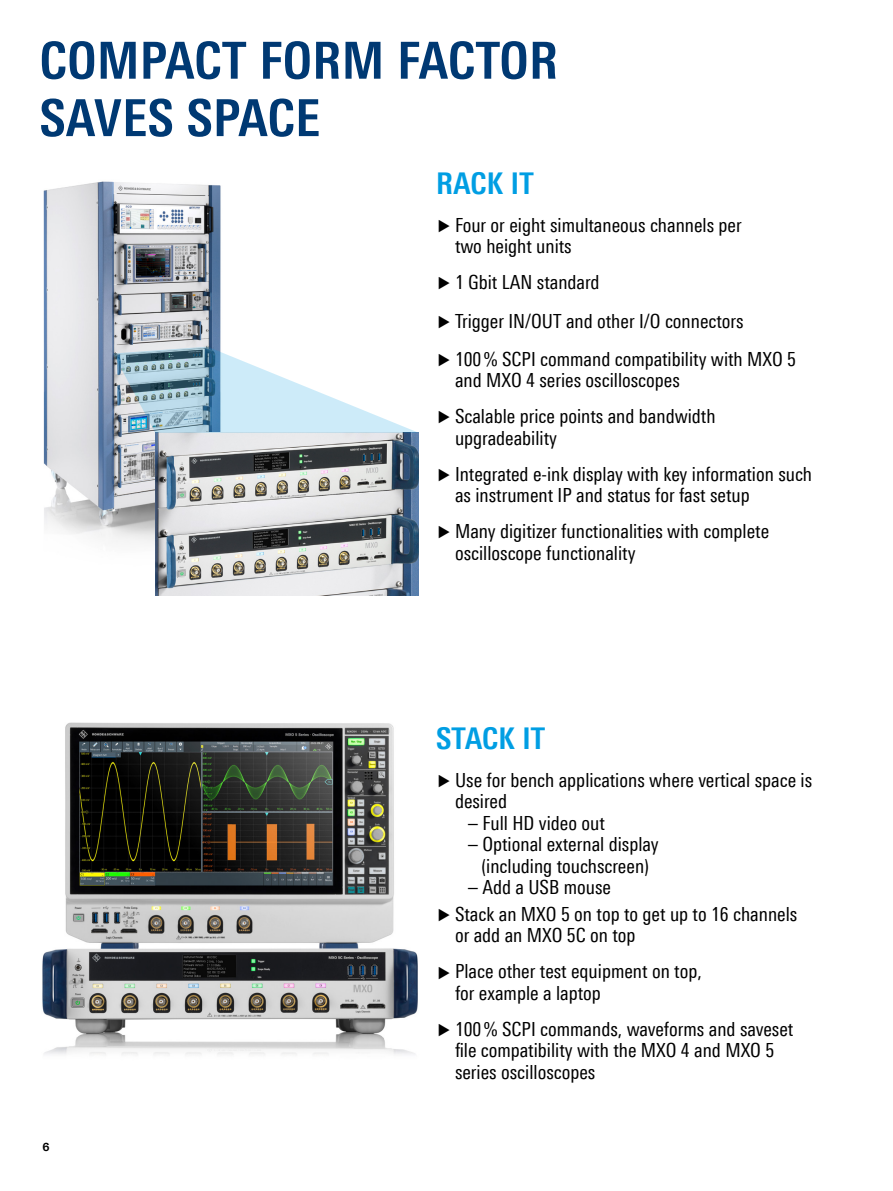
<style>
.page{position:relative;width:893px;height:1191px;background:#fff}
.page>*{position:absolute;margin:0;border:0;box-sizing:border-box;transform-origin:0 0}
.Seiten_Headline_34Pt_blau_IVZ{font:700 condensed 51px/57.4px "Linotype Universfor RS";letter-spacing:.01em;color:#003973}
.Seiten_Headline_20Pt_cyan{font:700 condensed 30px "Linotype Universfor RS";letter-spacing:.01em;color:#009ee3}
.t1{font:condensed 19.5px/21.5px "Linotype Universfor RS";color:#000}
.t2{font:700 11.25px "Linotype Universfor RS";color:#000}
.s1{font-weight:300;font-stretch:normal;font-size:15.6px}
</style>
<div class="page">
<img style="left:43px;top:181px;width:188px;height:415px">
<img style="left:42px;top:722px;width:376px;height:333px">
<img style="left:155px;top:433px;width:264px;height:162px">
<svg style="left:113px;top:347px;width:306px;height:86px"></svg>
<p class="Seiten_Headline_34Pt_blau_IVZ" style="left:40px;top:31px;width:520px">COMPACT FORM FACTOR<br>SAVES SPACE</p>
<p class="Seiten_Headline_20Pt_cyan" style="left:436px;top:165px;width:99px">RACK IT</p>
<p class="t1" style="left:455px;top:214px;width:288px;text-indent:-17px"><span class="s1">▶</span> Four or eight simultaneous channels per two height units</p>
<p class="t1" style="left:438px;top:271px;width:163px"><span class="s1">▶</span> 1 Gbit LAN standard</p>
<p class="t1" style="left:438px;top:310px;width:307px"><span class="s1">▶</span> Trigger IN/OUT and other I/O connectors</p>
<p class="t1" style="left:455px;top:348px;width:343px;text-indent:-17px"><span class="s1">▶</span> 100% SCPI command compatibility with MXO 5 and MXO 4 series oscilloscopes</p>
<p class="t1" style="left:455px;top:405px;width:262px;text-indent:-17px"><span class="s1">▶</span> Scalable price points and bandwidth upgradeability</p>
<p class="t1" style="left:455px;top:463px;width:359px;text-indent:-17px"><span class="s1">▶</span> Integrated e-ink display with key information such as instrument IP and status for fast setup</p>
<p class="t1" style="left:455px;top:520px;width:316px;text-indent:-17px"><span class="s1">▶</span> Many digitizer functionalities with complete oscilloscope functionality</p>
<p class="t2" style="left:43px;top:1139px;width:9px">6</p>
<p class="Seiten_Headline_20Pt_cyan" style="left:436px;top:720px;width:111px">STACK IT</p>
<p class="t1" style="left:455px;top:769px;width:359px;text-indent:-17px"><span class="s1">▶</span> Use for bench applications where vertical space is desired</p>
<p class="t1" style="left:468px;top:812px;width:138px">– Full HD video out</p>
<p class="t1" style="left:468px;top:833px;width:192px;text-align:center">– Optional external display (including touchscreen)</p>
<p class="t1" style="left:468px;top:876px;width:144px">– Add a USB mouse</p>
<p class="t1" style="left:455px;top:903px;width:344px;text-indent:-17px"><span class="s1">▶</span> Stack an MXO 5 on top to get up to 16 channels or add an MXO 5C on top</p>
<p class="t1" style="left:455px;top:960px;width:248px;text-indent:-17px"><span class="s1">▶</span> Place other test equipment on top, for example a laptop</p>
<p class="t1" style="left:455px;top:1018px;width:340px;text-indent:-17px"><span class="s1">▶</span> 100% SCPI commands, waveforms and saveset file compatibility with the MXO 4 and MXO 5 series oscilloscopes</p>
</div>
